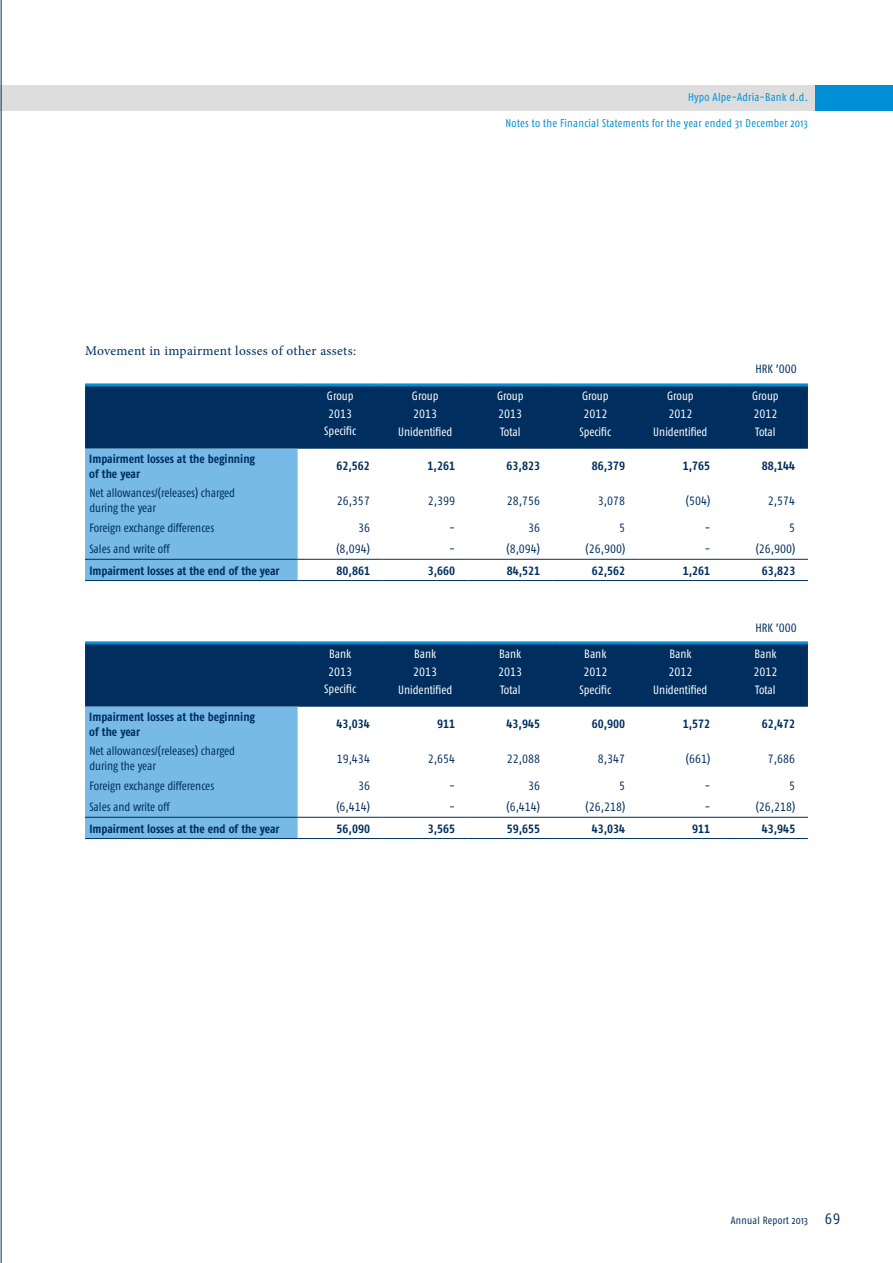
<style>
.page{position:relative;width:893px;height:1263px;background:#fff}
.page>*{position:absolute;margin:0;border:0;box-sizing:border-box;transform-origin:0 0}
.t1{font:13.5px "Minion Pro";letter-spacing:.025em;color:#002e5e}
.t2{font:condensed 12px/15px "Fago Pro";color:#002e5e}
.t3{font:700 condensed 12px/15px "Fago Pro";color:#002e5e}
.t4{font:condensed 12px/18px "Fago Pro";color:#fff;text-align:center}
.t5{font:condensed 11.25px "Fago Pro";letter-spacing:.025em;color:#008fd5}
.t6{font:condensed 10.5px "Fago Pro";letter-spacing:.025em;color:#002e5e}
.s1{font-size:15px}
</style>
<div class="page">
<div style="left:0;top:85px;width:816px;height:26px;background:#ddd"></div>
<div style="left:815px;top:85px;width:78px;height:26px;background:#008fd5"></div>
<hr style="left:1px;top:0;width:1px;height:1263px;background:#002e5e">
<div style="left:85px;top:386px;width:723px;height:63px;background:#002e5e"></div>
<div style="left:85px;top:449px;width:213px;height:131px;background:#77bae7"></div>
<hr style="left:85px;top:383px;width:213px;height:3px;background:#008fd5">
<hr style="left:298px;top:383px;width:85px;height:3px;background:#008fd5">
<hr style="left:383px;top:383px;width:85px;height:3px;background:#008fd5">
<hr style="left:468px;top:383px;width:85px;height:3px;background:#008fd5">
<hr style="left:553px;top:383px;width:85px;height:3px;background:#008fd5">
<hr style="left:638px;top:383px;width:85px;height:3px;background:#008fd5">
<hr style="left:723px;top:383px;width:85px;height:3px;background:#008fd5">
<hr style="left:85px;top:559px;width:213px;height:1px;background:#002e5e">
<hr style="left:298px;top:559px;width:85px;height:1px;background:#002e5e">
<hr style="left:383px;top:559px;width:85px;height:1px;background:#002e5e">
<hr style="left:468px;top:559px;width:85px;height:1px;background:#002e5e">
<hr style="left:553px;top:559px;width:85px;height:1px;background:#002e5e">
<hr style="left:638px;top:559px;width:85px;height:1px;background:#002e5e">
<hr style="left:723px;top:559px;width:85px;height:1px;background:#002e5e">
<hr style="left:85px;top:580px;width:213px;height:1px;background:#002e5e">
<hr style="left:298px;top:580px;width:85px;height:1px;background:#002e5e">
<hr style="left:383px;top:580px;width:85px;height:1px;background:#002e5e">
<hr style="left:468px;top:580px;width:85px;height:1px;background:#002e5e">
<hr style="left:553px;top:580px;width:85px;height:1px;background:#002e5e">
<hr style="left:638px;top:580px;width:85px;height:1px;background:#002e5e">
<hr style="left:723px;top:580px;width:85px;height:1px;background:#002e5e">
<div style="left:85px;top:644px;width:723px;height:63px;background:#002e5e"></div>
<div style="left:85px;top:707px;width:213px;height:131px;background:#77bae7"></div>
<hr style="left:85px;top:641px;width:213px;height:3px;background:#008fd5">
<hr style="left:298px;top:641px;width:85px;height:3px;background:#008fd5">
<hr style="left:383px;top:641px;width:85px;height:3px;background:#008fd5">
<hr style="left:468px;top:641px;width:85px;height:3px;background:#008fd5">
<hr style="left:553px;top:641px;width:85px;height:3px;background:#008fd5">
<hr style="left:638px;top:641px;width:85px;height:3px;background:#008fd5">
<hr style="left:723px;top:641px;width:85px;height:3px;background:#008fd5">
<hr style="left:85px;top:817px;width:213px;height:1px;background:#002e5e">
<hr style="left:298px;top:817px;width:85px;height:1px;background:#002e5e">
<hr style="left:383px;top:817px;width:85px;height:1px;background:#002e5e">
<hr style="left:468px;top:817px;width:85px;height:1px;background:#002e5e">
<hr style="left:553px;top:817px;width:85px;height:1px;background:#002e5e">
<hr style="left:638px;top:817px;width:85px;height:1px;background:#002e5e">
<hr style="left:723px;top:817px;width:85px;height:1px;background:#002e5e">
<hr style="left:85px;top:838px;width:213px;height:1px;background:#002e5e">
<hr style="left:298px;top:838px;width:85px;height:1px;background:#002e5e">
<hr style="left:383px;top:838px;width:85px;height:1px;background:#002e5e">
<hr style="left:468px;top:838px;width:85px;height:1px;background:#002e5e">
<hr style="left:553px;top:838px;width:85px;height:1px;background:#002e5e">
<hr style="left:638px;top:838px;width:85px;height:1px;background:#002e5e">
<hr style="left:723px;top:838px;width:85px;height:1px;background:#002e5e">
<p class="t5" style="left:688px;top:90px;width:121px">Hypo Alpe-Adria-Bank d.d.</p>
<p class="t5" style="left:505px;top:116px;width:304px">Notes to the Financial Statements for the year ended 31 December 2013</p>
<p class="t1" style="left:85px;top:342px;width:273px">Movement in impairment losses of other assets:</p>
<p class="t4" style="left:327px;top:387px;width:28px;text-align:left">Group<br>2013</p>
<p class="t4" style="left:324px;top:421px;width:33px">Specific</p>
<p class="t2" style="left:756px;top:361px;width:43px">HRK ’000</p>
<p class="t4" style="left:398px;top:387px;width:56px">Group<br>2013<br>Unidentified</p>
<p class="t4" style="left:497px;top:387px;width:28px;text-align:justify">Group 2013<br>Total</p>
<p class="t4" style="left:579px;top:387px;width:33px">Group<br>2012<br>Specific</p>
<p class="t4" style="left:653px;top:387px;width:56px">Group<br>2012<br>Unidentified</p>
<p class="t4" style="left:752px;top:387px;width:28px;text-align:justify">Group 2012<br>Total</p>
<p class="t3" style="left:89px;top:451px;width:167px">Impairment losses at the beginning of the year</p>
<p class="t3" style="left:337px;top:459px;width:35px">62,562</p>
<p class="t3" style="left:428px;top:459px;width:29px">1,261</p>
<p class="t3" style="left:507px;top:459px;width:35px">63,823</p>
<p class="t3" style="left:592px;top:459px;width:35px">86,379</p>
<p class="t3" style="left:683px;top:459px;width:29px">1,765</p>
<p class="t3" style="left:762px;top:459px;width:35px">88,144</p>
<p class="t2" style="left:89px;top:485px;width:147px">Net allowances/(releases) charged during the year</p>
<p class="t2" style="left:337px;top:493px;width:35px">26,357</p>
<p class="t2" style="left:428px;top:493px;width:29px">2,399</p>
<p class="t2" style="left:507px;top:493px;width:35px">28,756</p>
<p class="t2" style="left:598px;top:493px;width:29px">3,078</p>
<p class="t2" style="left:686px;top:493px;width:26px">(504)</p>
<p class="t2" style="left:768px;top:493px;width:29px">2,574</p>
<p class="t2" style="left:89px;top:520px;width:126px">Foreign exchange differences</p>
<p class="t2" style="left:358px;top:520px;width:13px">36</p>
<p class="t2" style="left:450px;top:520px;width:7px">-</p>
<p class="t2" style="left:528px;top:520px;width:13px">36</p>
<p class="t2" style="left:619px;top:520px;width:7px">5</p>
<p class="t2" style="left:705px;top:520px;width:7px">-</p>
<p class="t2" style="left:789px;top:520px;width:7px">5</p>
<p class="t2" style="left:89px;top:542px;width:82px">Sales and write off</p>
<p class="t2" style="left:336px;top:542px;width:35px">(8,094)</p>
<p class="t2" style="left:450px;top:542px;width:7px">-</p>
<p class="t2" style="left:506px;top:542px;width:35px">(8,094)</p>
<p class="t2" style="left:586px;top:542px;width:41px">(26,900)</p>
<p class="t2" style="left:705px;top:542px;width:7px">-</p>
<p class="t2" style="left:756px;top:542px;width:41px">(26,900)</p>
<p class="t3" style="left:89px;top:563px;width:192px">Impairment losses at the end of the year</p>
<p class="t3" style="left:337px;top:563px;width:35px">80,861</p>
<p class="t3" style="left:428px;top:563px;width:29px">3,660</p>
<p class="t3" style="left:507px;top:563px;width:35px">84,521</p>
<p class="t3" style="left:592px;top:563px;width:35px">62,562</p>
<p class="t3" style="left:683px;top:563px;width:29px">1,261</p>
<p class="t3" style="left:762px;top:563px;width:35px">63,823</p>
<p class="t4" style="left:328px;top:645px;width:25px;text-align:left">Bank<br>2013</p>
<p class="t4" style="left:324px;top:679px;width:33px">Specific</p>
<p class="t2" style="left:756px;top:620px;width:43px">HRK ’000</p>
<p class="t4" style="left:398px;top:645px;width:56px">Bank<br>2013<br>Unidentified</p>
<p class="t4" style="left:498px;top:645px;width:25px;text-align:justify">Bank 2013<br>Total</p>
<p class="t4" style="left:579px;top:645px;width:33px">Bank<br>2012<br>Specific</p>
<p class="t4" style="left:653px;top:645px;width:56px">Bank<br>2012<br>Unidentified</p>
<p class="t4" style="left:753px;top:645px;width:25px;text-align:justify">Bank 2012<br>Total</p>
<p class="t3" style="left:89px;top:709px;width:167px">Impairment losses at the beginning of the year</p>
<p class="t3" style="left:337px;top:717px;width:35px">43,034</p>
<p class="t3" style="left:437px;top:717px;width:19px">911</p>
<p class="t3" style="left:507px;top:717px;width:35px">43,945</p>
<p class="t3" style="left:592px;top:717px;width:35px">60,900</p>
<p class="t3" style="left:683px;top:717px;width:29px">1,572</p>
<p class="t3" style="left:762px;top:717px;width:35px">62,472</p>
<p class="t2" style="left:89px;top:743px;width:147px">Net allowances/(releases) charged during the year</p>
<p class="t2" style="left:337px;top:751px;width:35px">19,434</p>
<p class="t2" style="left:428px;top:751px;width:29px">2,654</p>
<p class="t2" style="left:507px;top:751px;width:35px">22,088</p>
<p class="t2" style="left:598px;top:751px;width:29px">8,347</p>
<p class="t2" style="left:686px;top:751px;width:26px">(661)</p>
<p class="t2" style="left:768px;top:751px;width:29px">7,686</p>
<p class="t2" style="left:89px;top:778px;width:126px">Foreign exchange differences</p>
<p class="t2" style="left:358px;top:778px;width:13px">36</p>
<p class="t2" style="left:450px;top:778px;width:7px">-</p>
<p class="t2" style="left:528px;top:778px;width:13px">36</p>
<p class="t2" style="left:619px;top:778px;width:7px">5</p>
<p class="t2" style="left:705px;top:778px;width:7px">-</p>
<p class="t2" style="left:789px;top:778px;width:7px">5</p>
<p class="t2" style="left:89px;top:800px;width:82px">Sales and write off</p>
<p class="t2" style="left:336px;top:800px;width:35px">(6,414)</p>
<p class="t2" style="left:450px;top:800px;width:7px">-</p>
<p class="t2" style="left:506px;top:800px;width:35px">(6,414)</p>
<p class="t2" style="left:586px;top:800px;width:41px">(26,218)</p>
<p class="t2" style="left:705px;top:800px;width:7px">-</p>
<p class="t2" style="left:756px;top:800px;width:41px">(26,218)</p>
<p class="t3" style="left:89px;top:821px;width:192px">Impairment losses at the end of the year</p>
<p class="t3" style="left:337px;top:821px;width:35px">56,090</p>
<p class="t3" style="left:428px;top:821px;width:29px">3,565</p>
<p class="t3" style="left:507px;top:821px;width:35px">59,655</p>
<p class="t3" style="left:592px;top:821px;width:35px">43,034</p>
<p class="t3" style="left:692px;top:821px;width:19px">911</p>
<p class="t3" style="left:762px;top:821px;width:35px">43,945</p>
<p class="t6" style="left:731px;top:1214px;width:111px">Annual Report 2013 <span class="s1">69</span></p>
</div>
